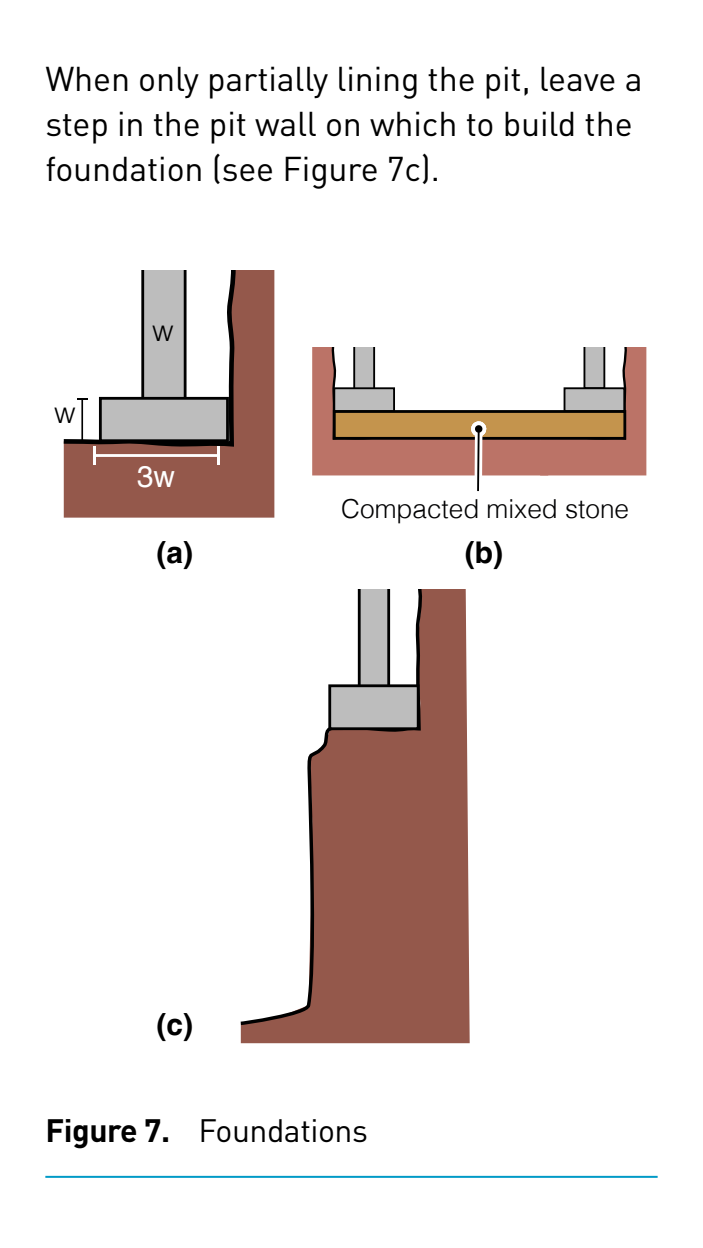
<style>
.page{position:relative;width:703px;height:1248px;background:#fff}
.page>*{position:absolute;margin:0;border:0;box-sizing:border-box;transform-origin:0 0}
.t1{font:34px/45.2px "DINOT";letter-spacing:-.005em;color:#000}
.t2{font:32px "DINOT";letter-spacing:-.015em;color:#000}
.t3{font:700 30px "Helvetica";color:#000}
.t4{font:300 30px "Helvetica";color:#000}
.t5{font:30px "Helvetica";color:#fff}
.t6{font:300 26px "Helvetica";color:#010102}
.s1{font-weight:700}
</style>
<div class="page">
<hr style="left:45px;top:1175px;width:613px;height:2px;background:#009ac7">
<div style="left:64px;top:270px;width:210px;height:247px;background:#94584b"></div>
<svg style="left:63px;top:270px;width:174px;height:179px"></svg>
<div style="left:100px;top:398px;width:128px;height:42px;background:#bdbdbd"></div>
<div style="left:99px;top:397px;width:130px;height:45px;border:3px solid #000"></div>
<svg style="left:312px;top:347px;width:334px;height:128px"></svg>
<div style="left:334px;top:388px;width:60px;height:23px;background:#bdbdbd"></div>
<div style="left:333px;top:387px;width:62px;height:25px;border:2px solid #000"></div>
<div style="left:241px;top:589px;width:229px;height:454px;background:#94584b"></div>
<svg style="left:240px;top:589px;width:183px;height:437px"></svg>
<div style="left:330px;top:685px;width:88px;height:43px;background:#bdbdbd"></div>
<div style="left:328px;top:684px;width:92px;height:46px;border:3px solid #000"></div>
<div style="left:334px;top:411px;width:291px;height:27px;background:#c4944d"></div>
<div style="left:333px;top:410px;width:293px;height:29px;border:3px solid #000"></div>
<hr style="left:81px;top:399px;width:2px;height:41px;background:#000">
<svg style="left:77px;top:439px;width:11px;height:2px"></svg>
<svg style="left:77px;top:398px;width:11px;height:2px"></svg>
<div style="left:474px;top:429px;width:8px;height:88px;background:#fff"></div>
<div style="left:471px;top:421px;width:16px;height:16px;border:7px solid #fff;border-radius:2px"></div>
<svg style="left:474px;top:424px;width:9px;height:9px"></svg>
<hr style="left:477px;top:429px;width:3px;height:62px;background:#000">
<hr style="left:94px;top:454px;width:125px;height:3px;background:#fff">
<hr style="left:93px;top:446px;width:3px;height:18px;background:#fff">
<hr style="left:217px;top:446px;width:3px;height:18px;background:#fff">
<p class="t1" style="left:45px;top:55px;width:599px">When only partially lining the pit, leave a step in the pit wall on which to build the foundation (see Figure 7c).</p>
<p class="t4" style="left:54px;top:387px;width:23px">w</p>
<p class="t4" style="left:152px;top:304px;width:23px">w</p>
<p class="t5" style="left:137px;top:458px;width:40px">3w</p>
<p class="t6" style="left:341px;top:486px;width:289px">Compacted mixed stone</p>
<p class="t3" style="left:156px;top:534px;width:38px">(a)</p>
<p class="t3" style="left:465px;top:534px;width:40px">(b)</p>
<p class="t3" style="left:156px;top:1005px;width:38px">(c)</p>
<p class="t2" style="left:45px;top:1110px;width:324px"><span class="s1">Figure 7.</span> Foundations</p>
</div>
